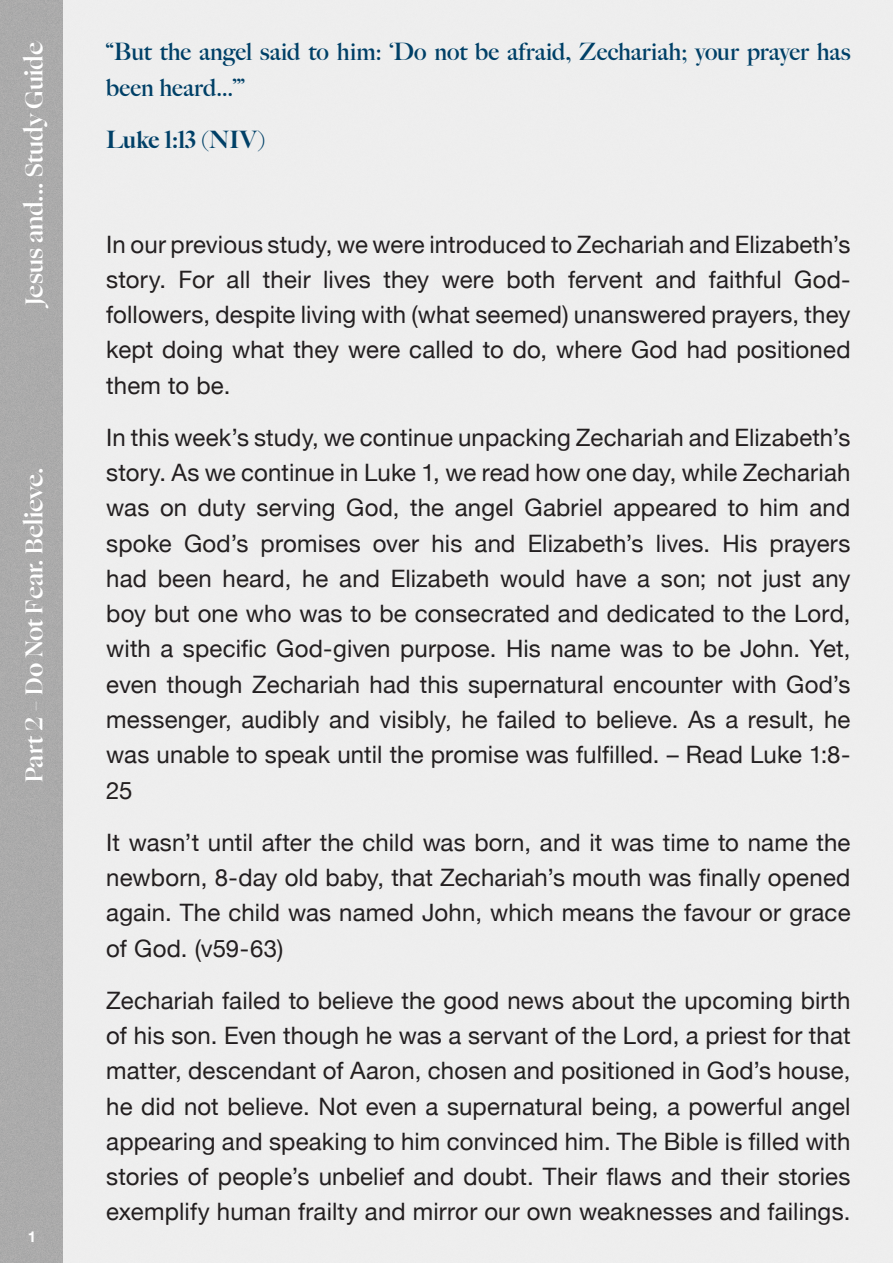
<style>
.page{position:relative;width:893px;height:1263px;background:#fff}
.page>*{position:absolute;margin:0;border:0;box-sizing:border-box;transform-origin:0 0}
.t1{font:24px/35.2px "Helvetica Neue";letter-spacing:.005em;color:#231f20;text-align:justify}
.Song{font:700 24px/35.2px "Big Caslon FB";letter-spacing:.005em;color:#004067}
.t2{font:700 24px "Ogg";color:#fff}
.Scripture_Reference{font:900 24px "Big Caslon FB";letter-spacing:.005em;color:#004067}
.t3{font:700 15px "Helvetica Neue";color:#fff}
</style>
<div class="page">
<div style="left:1px;top:0;width:63px;height:1263px;background:#ababab"></div>
<div style="left:64px;top:0;width:829px;height:1263px;background:#eee"></div>
<hr style="left:0;top:0;width:1px;height:1263px;background:#004067">
<p class="t2" style="left:18px;top:305px;width:266px;rotate:-90deg">Jesus and... Study Guide</p>
<p class="Song" style="left:106px;top:35px;width:746px">“But the angel said to him: ‘Do not be afraid, Zechariah; your prayer has been heard…’”</p>
<p class="Scripture_Reference" style="left:106px;top:125px;width:160px">Luke 1:13 (NIV)</p>
<p class="t1" style="left:106px;top:228px;width:746px">In our previous study, we were introduced to Zechariah and Elizabeth’s story. For all their lives they were both fervent and faithful God&shy;followers, despite living with (what seemed) unanswered prayers, they kept doing what they were called to do, where God had positioned them to be.</p>
<p class="t1" style="left:106px;top:421px;width:746px">In this week’s study, we continue unpacking Zechariah and Elizabeth’s story. As we continue in Luke 1, we read how one day, while Zechariah was on duty serving God, the angel Gabriel appeared to him and spoke God’s promises over his and Elizabeth’s lives. His prayers had been heard, he and Elizabeth would have a son; not just any boy but one who was to be consecrated and dedicated to the Lord, with a specific God-given purpose. His name was to be John. Yet, even though Zechariah had this supernatural encounter with God’s messenger, audibly and visibly, he failed to believe. As a result, he was unable to speak until the promise was fulfilled. – Read Luke 1:8- 25</p>
<p class="t1" style="left:106px;top:826px;width:746px">It wasn’t until after the child was born, and it was time to name the newborn, 8-day old baby, that Zechariah’s mouth was finally opened again. The child was named John, which means the favour or grace of God. (v59-63)</p>
<p class="t1" style="left:106px;top:984px;width:746px">Zechariah failed to believe the good news about the upcoming birth of his son. Even though he was a servant of the Lord, a priest for that matter, descendant of Aaron, chosen and positioned in God’s house, he did not believe. Not even a supernatural being, a powerful angel appearing and speaking to him convinced him. The Bible is filled with stories of people’s unbelief and doubt. Their flaws and their stories exemplify human frailty and mirror our own weaknesses and failings.</p>
<p class="t2" style="left:18px;top:782px;width:316px;rotate:-90deg">Part 2 – Do Not Fear. Believe.</p>
<p class="t3" style="left:28px;top:1224px;width:10px">1</p>
</div>
